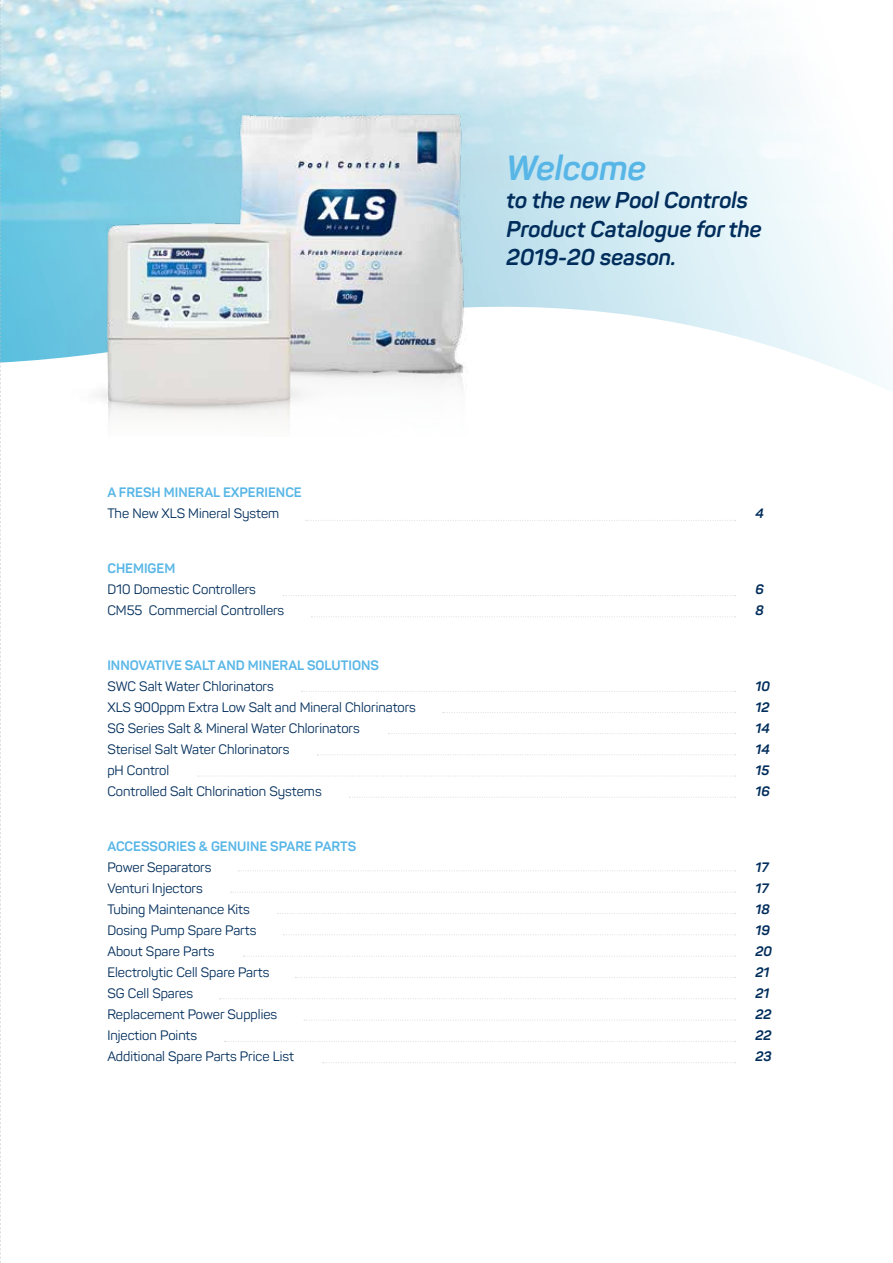
<style>
.page{position:relative;width:893px;height:1263px;background:#fff}
.page>*{position:absolute;margin:0;border:0;box-sizing:border-box;transform-origin:0 0}
.t1{font:italic 700 34.5px "Panton";color:#58b6e7}
.t2{font:italic 700 22.5px/28.5px "Panton";color:#002d5b}
.t3{font:13.5px "Panton";color:#002d5b}
.t4{font:700 13.5px "Panton";color:#58b6e7}
.t5{font:italic 700 13.5px "Panton";letter-spacing:.01em;color:#002d5b}
</style>
<div class="page">
<img style="left:1px;top:0;width:878px;height:386px">
<svg style="left:283px;top:595px;width:452px;height:1px"></svg>
<svg style="left:238px;top:870px;width:497px;height:1px"></svg>
<svg style="left:230px;top:892px;width:505px;height:1px"></svg>
<svg style="left:349px;top:797px;width:386px;height:1px"></svg>
<svg style="left:302px;top:691px;width:433px;height:1px"></svg>
<svg style="left:443px;top:712px;width:292px;height:1px"></svg>
<svg style="left:388px;top:733px;width:347px;height:1px"></svg>
<svg style="left:317px;top:754px;width:418px;height:1px"></svg>
<svg style="left:198px;top:775px;width:537px;height:2px"></svg>
<svg style="left:277px;top:913px;width:458px;height:1px"></svg>
<svg style="left:283px;top:934px;width:452px;height:1px"></svg>
<svg style="left:243px;top:955px;width:492px;height:2px"></svg>
<svg style="left:295px;top:977px;width:440px;height:1px"></svg>
<svg style="left:220px;top:998px;width:515px;height:1px"></svg>
<svg style="left:304px;top:1019px;width:431px;height:2px"></svg>
<svg style="left:225px;top:1041px;width:510px;height:1px"></svg>
<svg style="left:323px;top:1062px;width:412px;height:1px"></svg>
<svg style="left:306px;top:520px;width:429px;height:1px"></svg>
<svg style="left:311px;top:616px;width:424px;height:1px"></svg>
<img style="left:53px;top:113px;width:453px;height:308px">
<svg style="left:0;top:0;width:1px;height:1263px"></svg>
<h1 class="t1" style="left:507px;top:146px;width:141px">Welcome</h1>
<h2 class="t2" style="left:507px;top:186px;width:257px">to the new Pool Controls<br>Product Catalogue for the<br>2019-20 season.</h2>
<p class="t4" style="left:107px;top:484px;width:196px">A FRESH MINERAL EXPERIENCE</p>
<p class="t3" style="left:107px;top:505px;width:173px">The New XLS Mineral System</p>
<p class="t5" style="left:755px;top:505px;width:10px">4</p>
<p class="t4" style="left:107px;top:560px;width:69px">CHEMIGEM</p>
<p class="t3" style="left:107px;top:581px;width:150px">D10 Domestic Controllers</p>
<p class="t5" style="left:755px;top:581px;width:10px">6</p>
<p class="t3" style="left:107px;top:602px;width:178px">CM55 Commercial Controllers</p>
<p class="t5" style="left:755px;top:602px;width:10px">8</p>
<p class="t4" style="left:107px;top:657px;width:273px">INNOVATIVE SALT AND MINERAL SOLUTIONS</p>
<p class="t3" style="left:107px;top:678px;width:168px">SWC Salt Water Chlorinators</p>
<p class="t5" style="left:755px;top:678px;width:16px">10</p>
<p class="t3" style="left:107px;top:699px;width:310px">XLS 900ppm Extra Low Salt and Mineral Chlorinators</p>
<p class="t5" style="left:755px;top:699px;width:16px">12</p>
<p class="t3" style="left:107px;top:720px;width:254px">SG Series Salt &amp; Mineral Water Chlorinators</p>
<p class="t5" style="left:755px;top:720px;width:16px">14</p>
<p class="t3" style="left:107px;top:741px;width:184px">Sterisel Salt Water Chlorinators</p>
<p class="t5" style="left:755px;top:741px;width:16px">14</p>
<p class="t3" style="left:107px;top:762px;width:63px">pH Control</p>
<p class="t5" style="left:755px;top:762px;width:15px">15</p>
<p class="t3" style="left:107px;top:783px;width:216px">Controlled Salt Chlorination Systems</p>
<p class="t5" style="left:755px;top:783px;width:16px">16</p>
<p class="t4" style="left:107px;top:838px;width:251px">ACCESSORIES &amp; GENUINE SPARE PARTS</p>
<p class="t3" style="left:107px;top:859px;width:106px">Power Separators</p>
<p class="t5" style="left:755px;top:859px;width:15px">17</p>
<p class="t3" style="left:107px;top:880px;width:97px">Venturi Injectors</p>
<p class="t5" style="left:755px;top:880px;width:15px">17</p>
<p class="t3" style="left:107px;top:901px;width:144px">Tubing Maintenance Kits</p>
<p class="t5" style="left:755px;top:901px;width:16px">18</p>
<p class="t3" style="left:107px;top:922px;width:151px">Dosing Pump Spare Parts</p>
<p class="t5" style="left:755px;top:922px;width:16px">19</p>
<p class="t3" style="left:107px;top:943px;width:109px">About Spare Parts</p>
<p class="t5" style="left:755px;top:943px;width:18px">20</p>
<p class="t3" style="left:107px;top:964px;width:163px">Electrolytic Cell Spare Parts</p>
<p class="t5" style="left:755px;top:964px;width:16px">21</p>
<p class="t3" style="left:107px;top:985px;width:87px">SG Cell Spares</p>
<p class="t5" style="left:755px;top:985px;width:16px">21</p>
<p class="t3" style="left:107px;top:1006px;width:171px">Replacement Power Supplies</p>
<p class="t5" style="left:755px;top:1006px;width:18px">22</p>
<p class="t3" style="left:107px;top:1027px;width:91px">Injection Points</p>
<p class="t5" style="left:755px;top:1027px;width:18px">22</p>
<p class="t3" style="left:107px;top:1048px;width:188px">Additional Spare Parts Price List</p>
<p class="t5" style="left:755px;top:1048px;width:18px">23</p>
</div>
